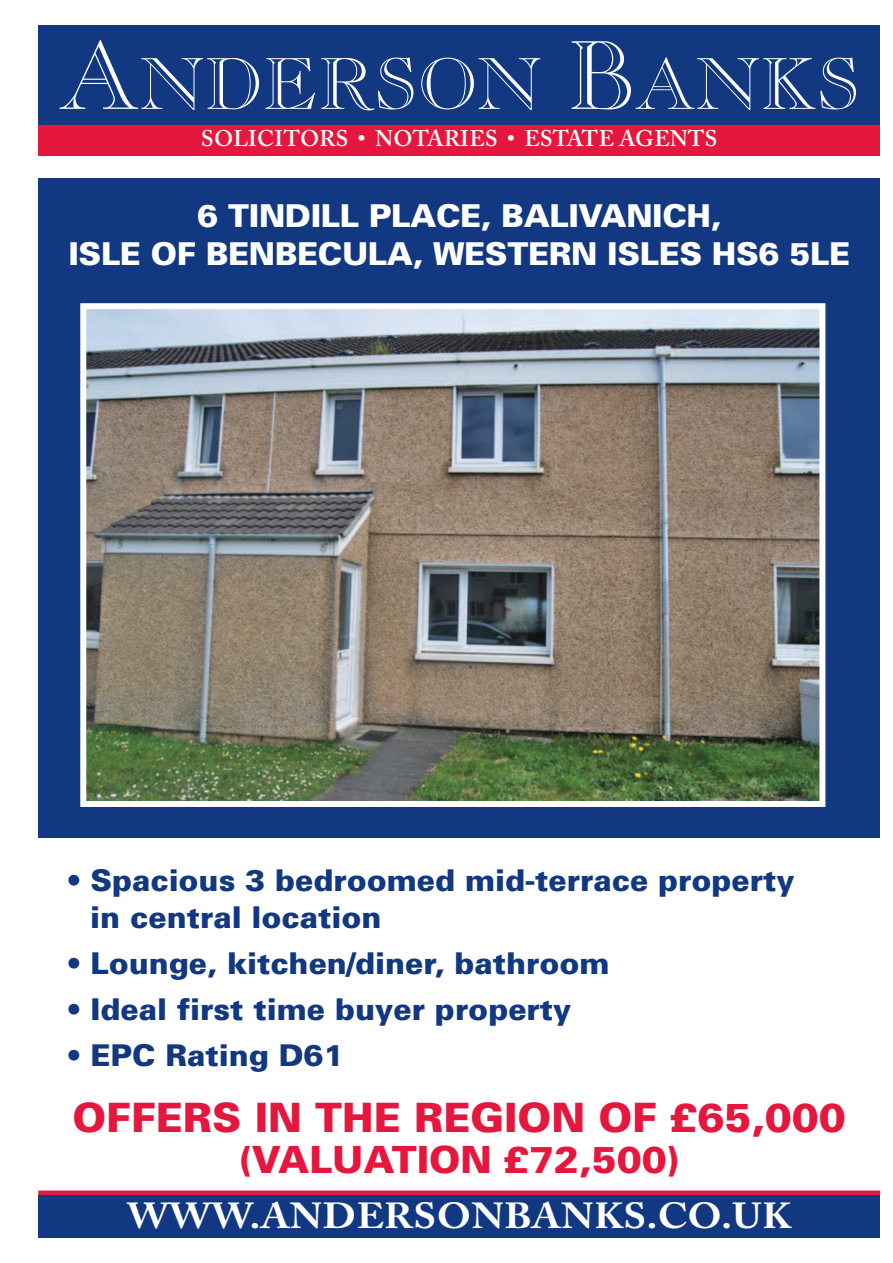
<style>
.page{position:relative;width:893px;height:1263px;background:#fff}
.page>*{position:absolute;margin:0;border:0;box-sizing:border-box;transform-origin:0 0}
.t1{font:72px "Caslon Open Face";color:#fff}
.t2{font:900 40.5px "Univers";color:#e4183e}
.t3{font:900 37.5px "Univers";color:#e4183e}
.t4{font:700 36px "Adobe Caslon Pro";letter-spacing:.015em;color:#fff;scale:1.1 1}
.t5{font:900 31.5px/37.8px "Univers";letter-spacing:-.01em;color:#fff;text-align:center}
.t6{font:900 30px/37.5px "Univers";color:#113880}
.t7{font:600 22.5px "Adobe Caslon Pro";letter-spacing:.015em;color:#fff}
.s1{font-size:96px}
</style>
<div class="page">
<div style="left:38px;top:1190px;width:842px;height:5px;background:#e4183e"></div>
<div style="left:38px;top:179px;width:842px;height:659px;background:#113880"></div>
<div style="left:38px;top:26px;width:842px;height:129px;background:#113880"></div>
<div style="left:38px;top:125px;width:842px;height:30px;background:#e4183e"></div>
<img style="left:87px;top:310px;width:731px;height:490px">
<div style="left:80px;top:303px;width:745px;height:504px;border:6px solid #fff"></div>
<div style="left:38px;top:1195px;width:842px;height:42px;background:#113880"></div>
<h1 class="t1" style="left:58px;top:58px;width:803px"><span class="s1">A</span>NDERSON <span class="s1">B</span>ANKS</h1>
<p class="t7" style="left:201px;top:130px;width:517px">SOLICITORS • NOTARIES • ESTATE AGENTS</p>
<p class="t5" style="left:68px;top:200px;width:783px">6 TINDILL PLACE, BALIVANICH,<br>ISLE OF BENBECULA, WESTERN ISLES HS6 5LE</p>
<p class="t6" style="left:90px;top:864px;width:706px;text-indent:-24px">• Spacious 3 bedroomed mid-terrace property in central location</p>
<p class="t6" style="left:67px;top:947px;width:544px">• Lounge, kitchen/diner, bathroom</p>
<p class="t6" style="left:67px;top:993px;width:506px">• Ideal first time buyer property</p>
<p class="t6" style="left:67px;top:1039px;width:279px">• EPC Rating D61</p>
<h2 class="t2" style="left:73px;top:1103px;width:775px">OFFERS IN THE REGION OF £65,000</h2>
<p class="t3" style="left:239px;top:1146px;width:441px">(VALUATION £72,500)</p>
<p class="t4" style="left:127px;top:1202px;width:605px">WWW.ANDERSONBANKS.CO.UK</p>
</div>
